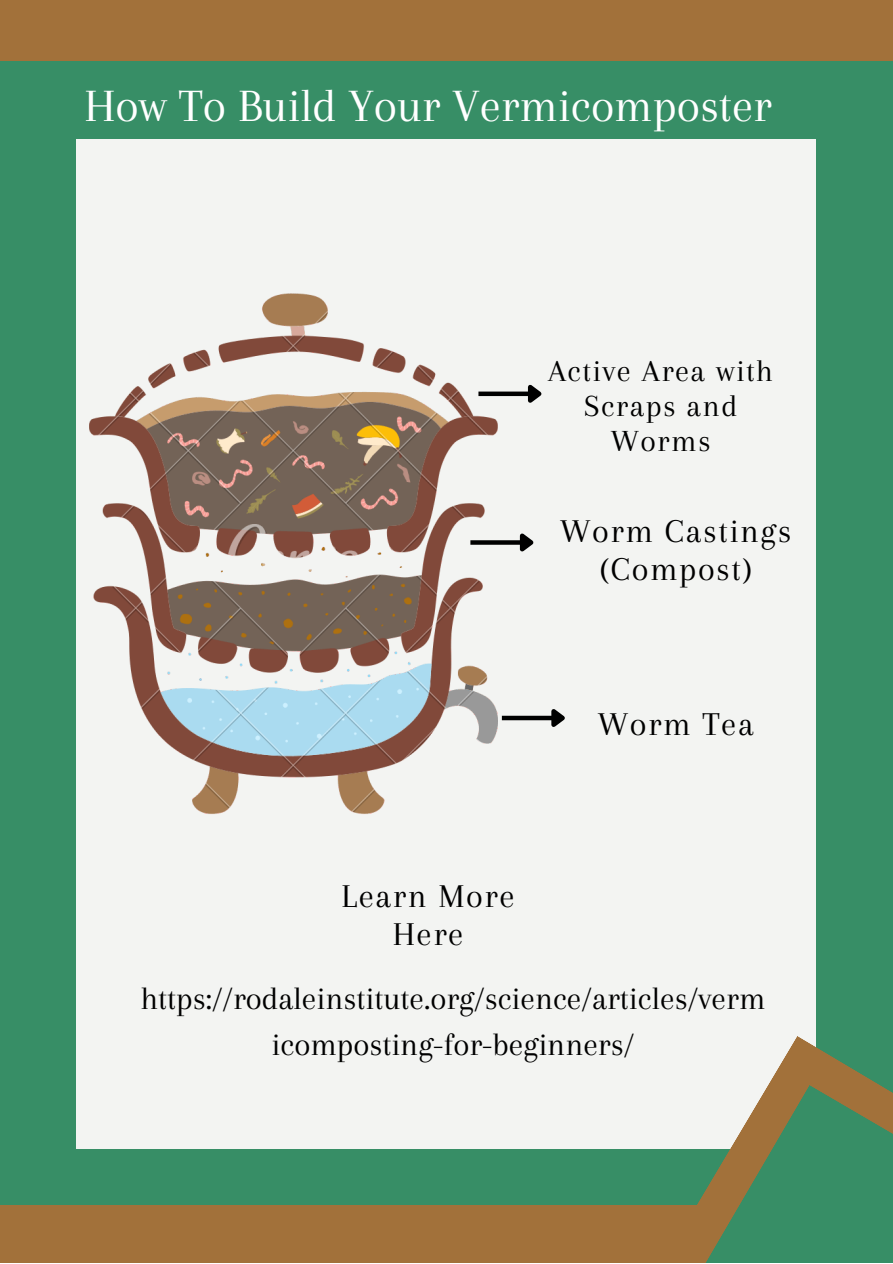
<style>
.page{position:relative;width:893px;height:1264px;background:#fff}
.page>*{position:absolute;margin:0;border:0;box-sizing:border-box;transform-origin:0 0}
.t1{font:48px "Arapey";color:#fff}
.t2{font:34.5px/38.2px "Arapey";letter-spacing:.045em;color:#000;text-align:center}
.t3{font:33px/46px "Arapey";color:#000;text-align:center}
.t4{font:31.8px/34.8px "Arapey";letter-spacing:.045em;color:#000;text-align:center}
</style>
<div class="page">
<div style="left:0;top:0;width:892px;height:1262px;background:#378e66"></div>
<div style="left:77px;top:139px;width:739px;height:1009px;background:#f3f4f2"></div>
<img style="left:89px;top:293px;width:408px;height:521px">
<div style="left:502px;top:715px;width:50px;height:5px;background:#000"></div>
<svg style="left:547px;top:709px;width:18px;height:18px"></svg>
<svg style="left:470px;top:540px;width:46px;height:4px"></svg>
<svg style="left:516px;top:533px;width:18px;height:19px"></svg>
<div style="left:478px;top:391px;width:51px;height:5px;background:#000"></div>
<svg style="left:524px;top:384px;width:18px;height:19px"></svg>
<div style="left:0;top:0;width:892px;height:61px;background:#a2713a"></div>
<div style="left:0;top:1205px;width:891px;height:57px;background:#a2713a"></div>
<svg style="left:628px;top:1036px;width:250px;height:113px"></svg>
<svg style="left:642px;top:1084px;width:250px;height:178px"></svg>
<h1 class="t1" style="left:84px;top:80px;width:689px">How To Build Your Vermicomposter</h1>
<p class="t4" style="left:548px;top:353px;width:226px">Active Area with<br>Scraps and<br>Worms</p>
<p class="t2" style="left:560px;top:511px;width:233px">Worm Castings (Compost)</p>
<p class="t2" style="left:341px;top:877px;width:174px">Learn More<br>Here</p>
<p class="t2" style="left:597px;top:705px;width:157px">Worm Tea</p>
<p class="t3" style="left:141px;top:975px;width:626px">https://rodaleinstitute.org/science/articles/verm icomposting-for-beginners/</p>
</div>
